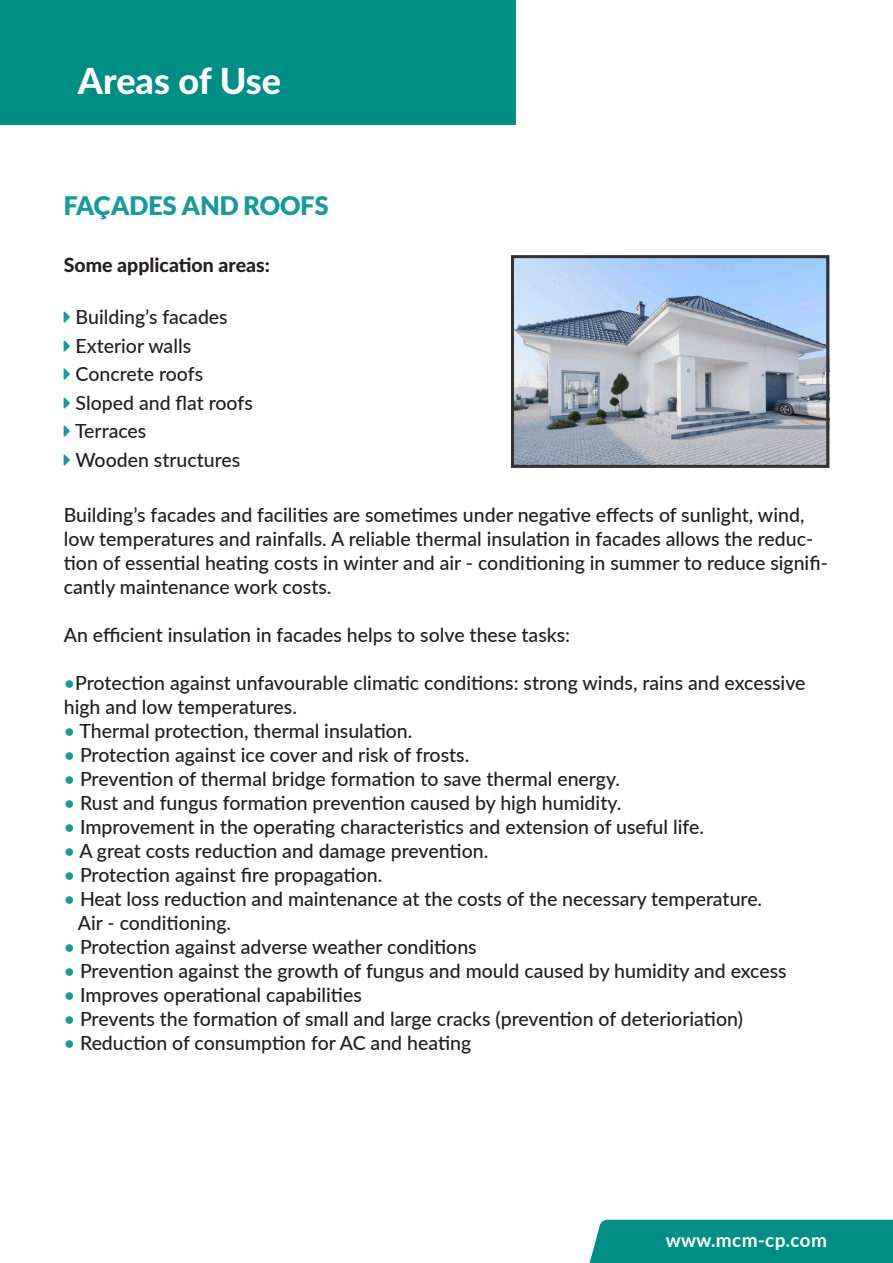
<style>
.page{position:relative;width:893px;height:1263px;background:#fff}
.page>*{position:absolute;margin:0;border:0;box-sizing:border-box;transform-origin:0 0}
.t1{font:800 36px "Lato";color:#fff}
.t2{font:900 25.5px "Lato";color:#19999a}
.t3{font:500 19.5px/24px "Lato";color:#231f20}
.t4{font:800 19.5px "Lato";color:#231f20}
.t5{font:700 18.9px "Lato";letter-spacing:.025em;color:#fff}
.s1{color:#19999a}
</style>
<div class="page">
<div style="left:0;top:0;width:515px;height:124px;background:#008d85"></div>
<div style="left:590px;top:1220px;width:303px;height:43px;background:#008d85"></div>
<img style="left:515px;top:259px;width:310px;height:205px">
<div style="left:511px;top:255px;width:318px;height:213px;border:3px solid #333"></div>
<p class="t1" style="left:78px;top:54px;width:205px">Areas of Use</p>
<p class="t2" style="left:64px;top:191px;width:266px">FAÇADES AND ROOFS</p>
<p class="t4" style="left:64px;top:250px;width:208px">Some application areas:</p>
<p class="t3" style="left:76px;top:304px;width:154px">Building’s facades</p>
<p class="t3" style="left:76px;top:333px;width:117px">Exterior walls</p>
<p class="t3" style="left:76px;top:361px;width:129px">Concrete roofs</p>
<p class="t3" style="left:76px;top:390px;width:179px">Sloped and flat roofs</p>
<p class="t3" style="left:75px;top:418px;width:73px">Terraces</p>
<p class="t3" style="left:75px;top:447px;width:166px">Wooden structures</p>
<p class="t3" style="left:64px;top:502px;width:766px">Building’s facades and facilities are sometimes under negative effects of sunlight, wind, low temperatures and rainfalls. A reliable thermal insulation in facades allows the reduc&shy;tion of essential heating costs in winter and air - conditioning in summer to reduce signifi&shy;cantly maintenance work costs.</p>
<p class="t3" style="left:64px;top:622px;width:508px">An efficient insulation in facades helps to solve these tasks:</p>
<p class="t3" style="left:64px;top:670px;width:743px"><span class="s1">•</span>Protection against unfavourable climatic conditions: strong winds, rains and excessive high and low temperatures.</p>
<p class="t3" style="left:64px;top:718px;width:350px"><span class="s1">•</span> Thermal protection, thermal insulation.</p>
<p class="t3" style="left:64px;top:742px;width:407px"><span class="s1">•</span> Protection against ice cover and risk of frosts.</p>
<p class="t3" style="left:64px;top:766px;width:558px"><span class="s1">•</span> Prevention of thermal bridge formation to save thermal energy.</p>
<p class="t3" style="left:64px;top:790px;width:559px"><span class="s1">•</span> Rust and fungus formation prevention caused by high humidity.</p>
<p class="t3" style="left:64px;top:814px;width:642px"><span class="s1">•</span> Improvement in the operating characteristics and extension of useful life.</p>
<p class="t3" style="left:64px;top:838px;width:426px"><span class="s1">•</span> A great costs reduction and damage prevention.</p>
<p class="t3" style="left:64px;top:862px;width:320px"><span class="s1">•</span> Protection against fire propagation.</p>
<p class="t3" style="left:64px;top:886px;width:700px"><span class="s1">•</span> Heat loss reduction and maintenance at the costs of the necessary temperature.</p>
<p class="t3" style="left:78px;top:910px;width:155px">Air - conditioning.</p>
<p class="t3" style="left:64px;top:934px;width:414px"><span class="s1">•</span> Protection against adverse weather conditions</p>
<p class="t3" style="left:64px;top:958px;width:724px"><span class="s1">•</span> Prevention against the growth of fungus and mould caused by humidity and excess</p>
<p class="t3" style="left:64px;top:982px;width:300px"><span class="s1">•</span> Improves operational capabilities</p>
<p class="t3" style="left:64px;top:1006px;width:681px"><span class="s1">•</span> Prevents the formation of small and large cracks (prevention of deterioriation)</p>
<p class="t3" style="left:64px;top:1030px;width:409px"><span class="s1">•</span> Reduction of consumption for AC and heating</p>
<p class="t5" style="left:666px;top:1229px;width:163px">www.mcm-cp.com</p>
</div>
